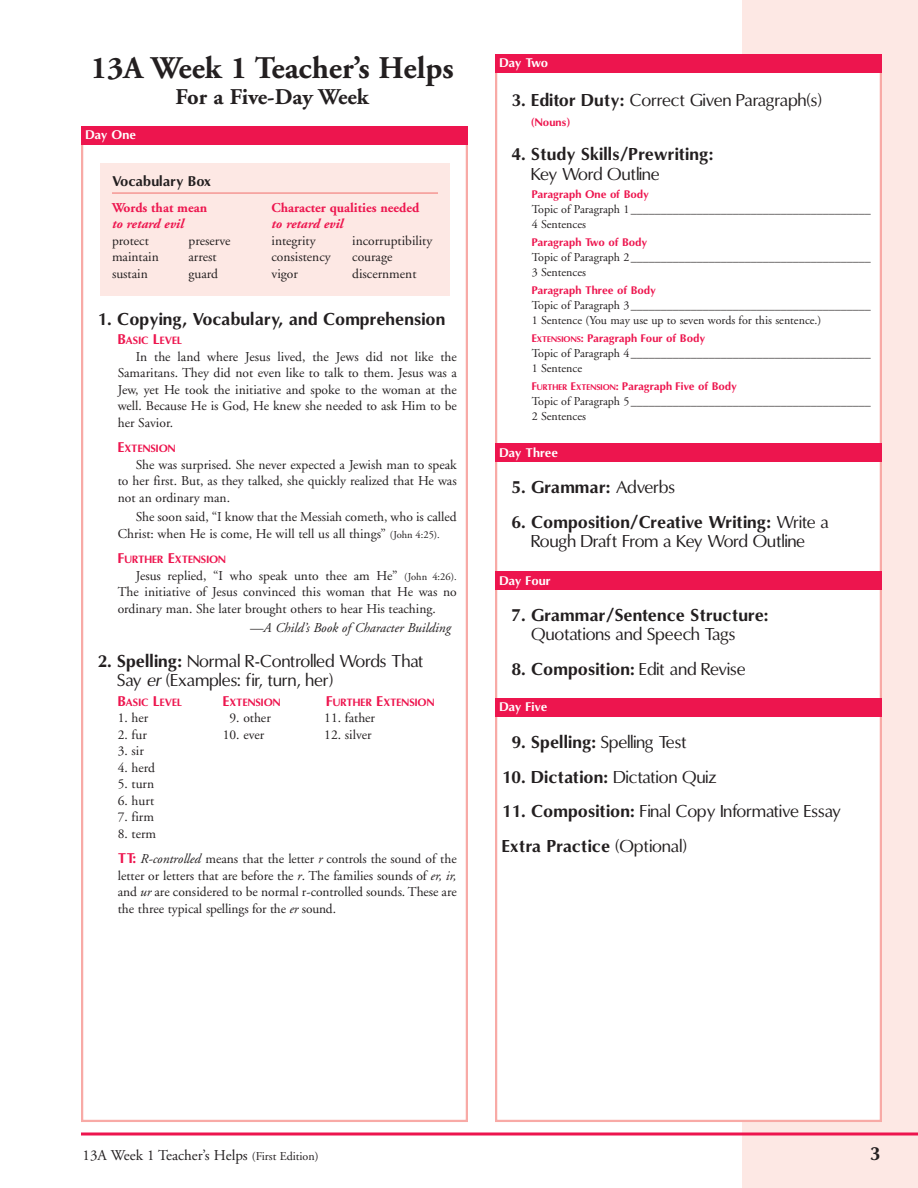
<style>
.page{position:relative;width:918px;height:1188px;background:#fff}
.page>*{position:absolute;margin:0;border:0;box-sizing:border-box;transform-origin:0 0}
.t1{font:700 31.5px "Adobe Garamond";color:#231f20}
.t2{font:700 22.5px "Adobe Garamond";letter-spacing:-.005em;color:#231f20}
.t3{font:700 18px "Omni";color:#231f20}
.t4{font:16.5px/19.5px "Omni";color:#231f20}
.t5{font:700 16.5px "Omni";color:#231f20}
.t6{font:15px "Adobe Garamond";color:#231f20}
.t7{font:13.5px/16.5px "Adobe Garamond";color:#231f20;text-align:justify}
.t8{font:700 13.5px "Adobe Garamond";color:#ed154e}
.t9{font:italic 13.5px "Adobe Garamond";color:#231f20}
.t10{font:italic 700 13.5px "Adobe Garamond";color:#ed154e}
.t11{font:700 13.5px "Omni";color:#231f20}
.t12{font:12px/15px "Adobe Garamond";color:#231f20}
.t13{font:700 12px "Omni";letter-spacing:-.025em;color:#fff}
.t14{font:700 10.5px "Omni";color:#ed154e}
.t15{font:700 10.2px "Omni";color:#ed154e}
.s1{font-size:13.5px}
.s2{font-size:10.5px}
.s3{font-style:normal}
.s4{font-weight:700}
.s5{font-style:italic}
.s6{font-family:"Omni";font-weight:700;color:#ed154e}
.s7{font-size:7.8px}
.s8{font-weight:400}
.s9{font-size:12px}
</style>
<div class="page">
<div style="left:742px;top:0;width:176px;height:1188px;background:#fde8e4"></div>
<svg style="left:81px;top:1132px;width:837px;height:4px;background:#f04d78"></svg>
<div style="left:496px;top:55px;width:385px;height:1066px;background:#fff"></div>
<div style="left:495px;top:698px;width:387px;height:19px;background:#ed154e"></div>
<div style="left:495px;top:572px;width:387px;height:18px;background:#ed154e"></div>
<div style="left:495px;top:443px;width:387px;height:19px;background:#ed154e"></div>
<div style="left:495px;top:54px;width:387px;height:19px;background:#ed154e"></div>
<div style="left:81px;top:126px;width:387px;height:19px;background:#ed154e"></div>
<div style="left:100px;top:163px;width:350px;height:133px;background:#fde8e4"></div>
<hr style="left:112px;top:192px;width:326px;height:2px;background:#f59794">
<h1 class="t1" style="left:91px;top:56px;width:365px">13A Week 1 Teacher’s Helps</h1>
<h2 class="t2" style="left:176px;top:88px;width:195px">For a Five-Day Week</h2>
<p class="t13" style="left:86px;top:128px;width:52px">Day One</p>
<p class="t11" style="left:112px;top:174px;width:101px">Vocabulary Box</p>
<p class="t8" style="left:112px;top:202px;width:97px">Words that mean</p>
<p class="t8" style="left:272px;top:202px;width:149px">Character qualities needed</p>
<p class="t10" style="left:112px;top:219px;width:73px">to retard evil</p>
<p class="t10" style="left:272px;top:219px;width:73px">to retard evil</p>
<p class="t7" style="left:112px;top:233px;width:38px">protect</p>
<p class="t7" style="left:189px;top:233px;width:44px">preserve</p>
<p class="t7" style="left:272px;top:233px;width:46px">integrity</p>
<p class="t7" style="left:352px;top:233px;width:82px">incorruptibility</p>
<p class="t7" style="left:112px;top:250px;width:48px">maintain</p>
<p class="t7" style="left:189px;top:250px;width:30px">arrest</p>
<p class="t7" style="left:272px;top:250px;width:61px">consistency</p>
<p class="t7" style="left:352px;top:250px;width:42px">courage</p>
<p class="t7" style="left:112px;top:266px;width:37px">sustain</p>
<p class="t7" style="left:189px;top:266px;width:31px">guard</p>
<p class="t7" style="left:272px;top:266px;width:28px">vigor</p>
<p class="t7" style="left:352px;top:266px;width:66px">discernment</p>
<p class="t5" style="left:98px;top:309px;width:349px">1. Copying, Vocabulary, and Comprehension</p>
<p class="t15" style="left:118px;top:335px;width:66px"><span class="s1">B</span>ASIC <span class="s1">L</span>EVEL</p>
<p class="t7" style="left:118px;top:349px;width:341px;text-indent:18px">In the land where Jesus lived, the Jews did not like the Samaritans. They did not even like to talk to them. Jesus was a Jew, yet He took the initiative and spoke to the woman at the well. Because He is God, He knew she needed to ask Him to be her Savior.</p>
<p class="t15" style="left:118px;top:443px;width:59px"><span class="s1">E</span>XTENSION</p>
<p class="t7" style="left:118px;top:457px;width:341px;text-indent:18px">She was surprised. She never expected a Jewish man to speak to her first. But, as they talked, she quickly realized that He was not an ordinary man.</p>
<p class="t7" style="left:118px;top:510px;width:341px;text-indent:18px">She soon said, “I know that the Messiah cometh, who is called<br>Christ: when He is come, He will tell us all things” <span class="s2">(John 4:25).</span></p>
<p class="t15" style="left:118px;top:554px;width:110px"><span class="s1">F</span>URTHER <span class="s1">E</span>XTENSION</p>
<p class="t7" style="left:118px;top:568px;width:341px;text-indent:18px">Jesus replied, “I who speak unto thee am He” <span class="s2">(John 4:26).<br></span>The initiative of Jesus convinced this woman that He was no ordinary man. She later brought others to hear His teaching.</p>
<p class="t9" style="left:250px;top:622px;width:202px"><span class="s3">—</span>A Child’s Book of Character Building</p>
<p class="t4" style="left:117px;top:651px;width:308px;text-indent:-20px"><span class="s4">2. Spelling:</span> Normal R-Controlled Words That<br>Say <span class="s5">er</span> (Examples: fir, turn, her)</p>
<p class="t15" style="left:118px;top:696px;width:66px"><span class="s1">B</span>ASIC <span class="s1">L</span>EVEL</p>
<p class="t15" style="left:223px;top:696px;width:59px"><span class="s1">E</span>XTENSION</p>
<p class="t15" style="left:326px;top:696px;width:110px"><span class="s1">F</span>URTHER <span class="s1">E</span>XTENSION</p>
<p class="t7" style="left:118px;top:711px;width:32px">1. her</p>
<p class="t7" style="left:230px;top:711px;width:43px">9. other</p>
<p class="t7" style="left:324px;top:711px;width:52px">11. father</p>
<p class="t7" style="left:118px;top:727px;width:31px">2. fur</p>
<p class="t7" style="left:223px;top:727px;width:43px">10. ever</p>
<p class="t7" style="left:324px;top:727px;width:49px">12. silver</p>
<p class="t7" style="left:118px;top:744px;width:28px">3. sir</p>
<p class="t7" style="left:118px;top:760px;width:39px">4. herd</p>
<p class="t7" style="left:118px;top:777px;width:38px">5. turn</p>
<p class="t7" style="left:118px;top:793px;width:38px">6. hurt</p>
<p class="t7" style="left:118px;top:810px;width:38px">7. firm</p>
<p class="t7" style="left:118px;top:822px;width:341px;line-height:25.5px">8. term<br><span class="s6">TT:</span> <span class="s5">R-controlled</span> means that the letter <span class="s5">r</span> controls the sound of the</p>
<p class="t7" style="left:118px;top:868px;width:341px">letter or letters that are before the <span class="s5">r</span>. The families sounds of <span class="s5">er, ir, </span>and <span class="s5">ur</span> are considered to be normal r-controlled sounds. These are the three typical spellings for the <span class="s5">er</span> sound.</p>
<p class="t13" style="left:500px;top:56px;width:50px">Day Two</p>
<p class="t4" style="left:512px;top:91px;width:312px"><span class="s4">3. Editor Duty:</span> Correct Given Paragraph(s)</p>
<p class="t14" style="left:531px;top:116px;width:40px">(Nouns)</p>
<p class="t5" style="left:512px;top:145px;width:203px">4. Study Skills/Prewriting:</p>
<p class="t4" style="left:531px;top:164px;width:130px">Key Word Outline</p>
<p class="t14" style="left:532px;top:188px;width:119px">Paragraph One of Body</p>
<p class="t12" style="left:532px;top:202px;width:341px">Topic of Paragraph 1________________________________________<br>4 Sentences</p>
<p class="t14" style="left:532px;top:236px;width:117px">Paragraph Two of Body</p>
<p class="t12" style="left:532px;top:250px;width:341px">Topic of Paragraph 2________________________________________<br>3 Sentences</p>
<p class="t14" style="left:532px;top:284px;width:126px">Paragraph Three of Body</p>
<p class="t12" style="left:532px;top:298px;width:341px">Topic of Paragraph 3________________________________________<br>1 Sentence (You may use up to seven words for this sentence.)</p>
<p class="t14" style="left:532px;top:332px;width:175px">E<span class="s7">XTENSIONS</span>: Paragraph Four of Body</p>
<p class="t12" style="left:532px;top:346px;width:341px">Topic of Paragraph 4________________________________________<br>1 Sentence</p>
<p class="t14" style="left:532px;top:380px;width:207px">F<span class="s7">URTHER</span> E<span class="s7">XTENSION</span>: Paragraph Five of Body</p>
<p class="t12" style="left:532px;top:394px;width:341px">Topic of Paragraph 5________________________________________<br>2 Sentences</p>
<p class="t13" style="left:500px;top:446px;width:60px">Day Three</p>
<p class="t5" style="left:512px;top:478px;width:165px">5. Grammar: <span class="s8">Adverbs</span></p>
<p class="t4" style="left:512px;top:512px;width:319px;text-align:center"><span class="s4">6. Composition/Creative Writing:</span> Write a<br>Rough Draft From a Key Word Outline</p>
<p class="t13" style="left:500px;top:574px;width:53px">Day Four</p>
<p class="t5" style="left:512px;top:605px;width:259px">7. Grammar/Sentence Structure:</p>
<p class="t4" style="left:531px;top:625px;width:206px">Quotations and Speech Tags</p>
<p class="t5" style="left:512px;top:659px;width:236px">8. Composition: <span class="s8">Edit and Revise</span></p>
<p class="t13" style="left:500px;top:700px;width:49px">Day Five</p>
<p class="t4" style="left:512px;top:733px;width:177px"><span class="s4">9. Spelling:</span> Spelling Test</p>
<p class="t5" style="left:502px;top:767px;width:217px">10. Dictation: <span class="s8">Dictation Quiz</span></p>
<p class="t4" style="left:502px;top:794px;width:341px;line-height:34.5px"><span class="s4">11. Composition:</span> Final Copy Informative Essay<br><span class="s4">Extra Practice</span> (Optional)</p>
<p class="t6" style="left:82px;top:1150px;width:238px">13A Week 1 Teacher’s Helps <span class="s9">(First Edition)</span></p>
<h3 class="t3" style="left:870px;top:1144px;width:12px">3</h3>
</div>
